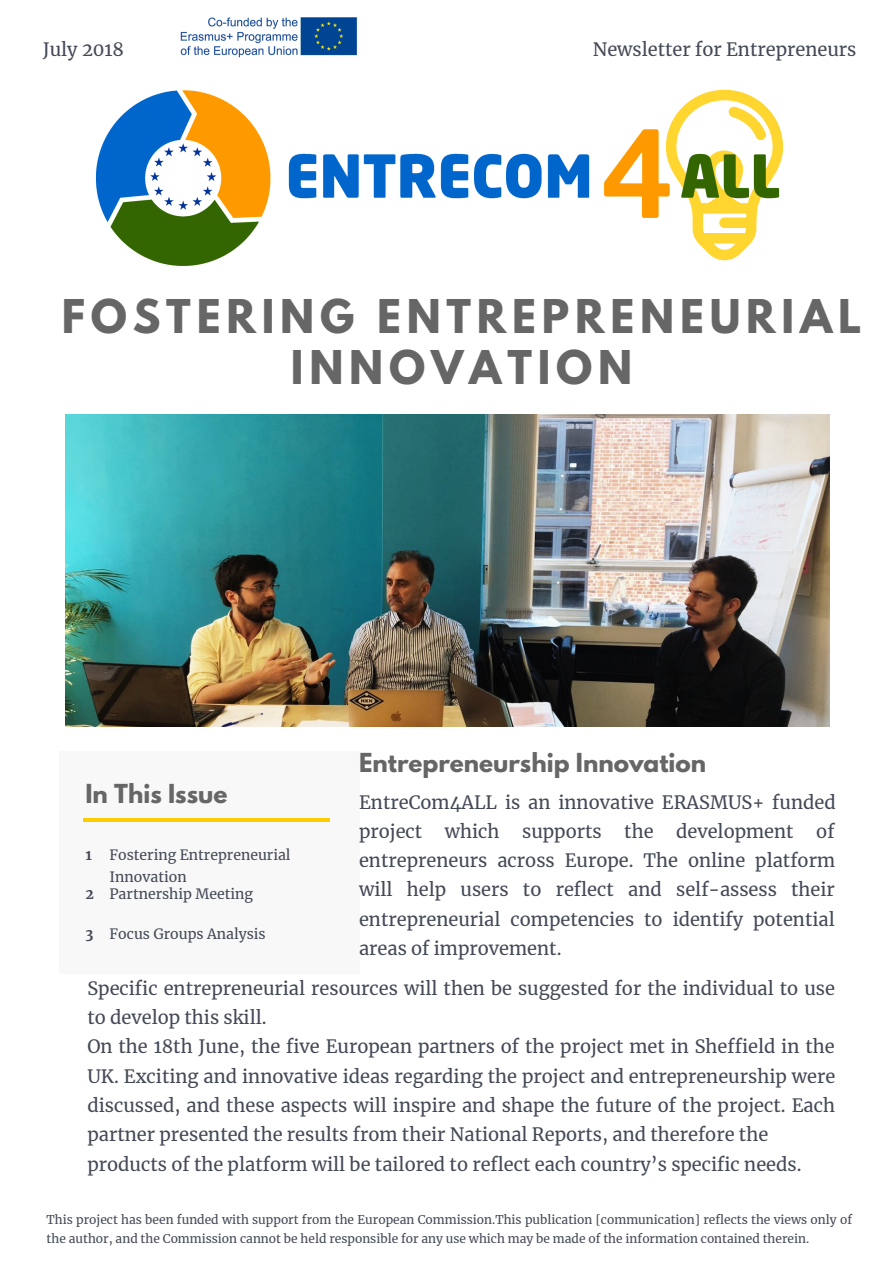
<style>
.page{position:relative;width:894px;height:1264px;background:#fff}
.page>*{position:absolute;margin:0;border:0;box-sizing:border-box;transform-origin:0 0}
.t1{font:700 41.25px/50.7px "League Spartan";letter-spacing:.14em;color:#666;text-align:center}
.t2{font:700 23.25px "League Spartan";color:#666}
.t3{font:18.15px/29.2px "Merriweather";color:#444956;text-align:justify}
.t4{font:14.1px/22.5px "Merriweather";color:#444956}
.t5{font:12px/19.2px "Merriweather";color:#444956}
.s1{font-weight:700}
</style>
<div class="page">
<img style="left:95px;top:89px;width:688px;height:177px">
<div style="left:59px;top:752px;width:300px;height:221px;background:#f8f8f8"></div>
<hr style="left:83px;top:818px;width:246px;height:4px;background:#fc0">
<img style="left:65px;top:414px;width:764px;height:312px">
<img style="left:180px;top:17px;width:177px;height:41px">
<p class="t3" style="left:43px;top:34px;width:83px">July 2018</p>
<p class="t3" style="left:592px;top:34px;width:265px">Newsletter for Entrepreneurs</p>
<h1 class="t1" style="left:62px;top:297px;width:801px">FOSTERING ENTREPRENEURIAL<br>INNOVATION</h1>
<p class="t2" style="left:359px;top:750px;width:348px">Entrepreneurship Innovation</p>
<p class="t3" style="left:359px;top:787px;width:478px">EntreCom4ALL is an innovative ERASMUS+ funded project which supports the development of entrepreneurs across Europe. The online platform will help users to reflect and self-assess their entrepreneurial competencies to identify potential areas of improvement.</p>
<p class="t3" style="left:87px;top:973px;width:749px;text-align:left">Specific entrepreneurial resources will then be suggested for the individual to use to develop this skill.<br>On the 18th June, the five European partners of the project met in Sheffield in the UK. Exciting and innovative ideas regarding the project and entrepreneurship were discussed, and these aspects will inspire and shape the future of the project. Each partner presented the results from their National Reports, and therefore the products of the platform will be tailored to reflect each country’s specific needs.</p>
<p class="t5" style="left:47px;top:1210px;width:806px">This project has been funded with support from the European Commission.This publication [communication] reflects the views only of the author, and the Commission cannot be held responsible for any use which may be made of the information contained therein.</p>
<p class="t2" style="left:85px;top:782px;width:143px">In This Issue</p>
<p class="t4" style="left:109px;top:843px;width:183px;text-indent:-24px"><span class="s1">1</span> Fostering Entrepreneurial<br>Innovation</p>
<p class="t4" style="left:85px;top:882px;width:169px"><span class="s1">2</span> Partnership Meeting</p>
<p class="t4" style="left:85px;top:923px;width:182px"><span class="s1">3</span> Focus Groups Analysis</p>
</div>
